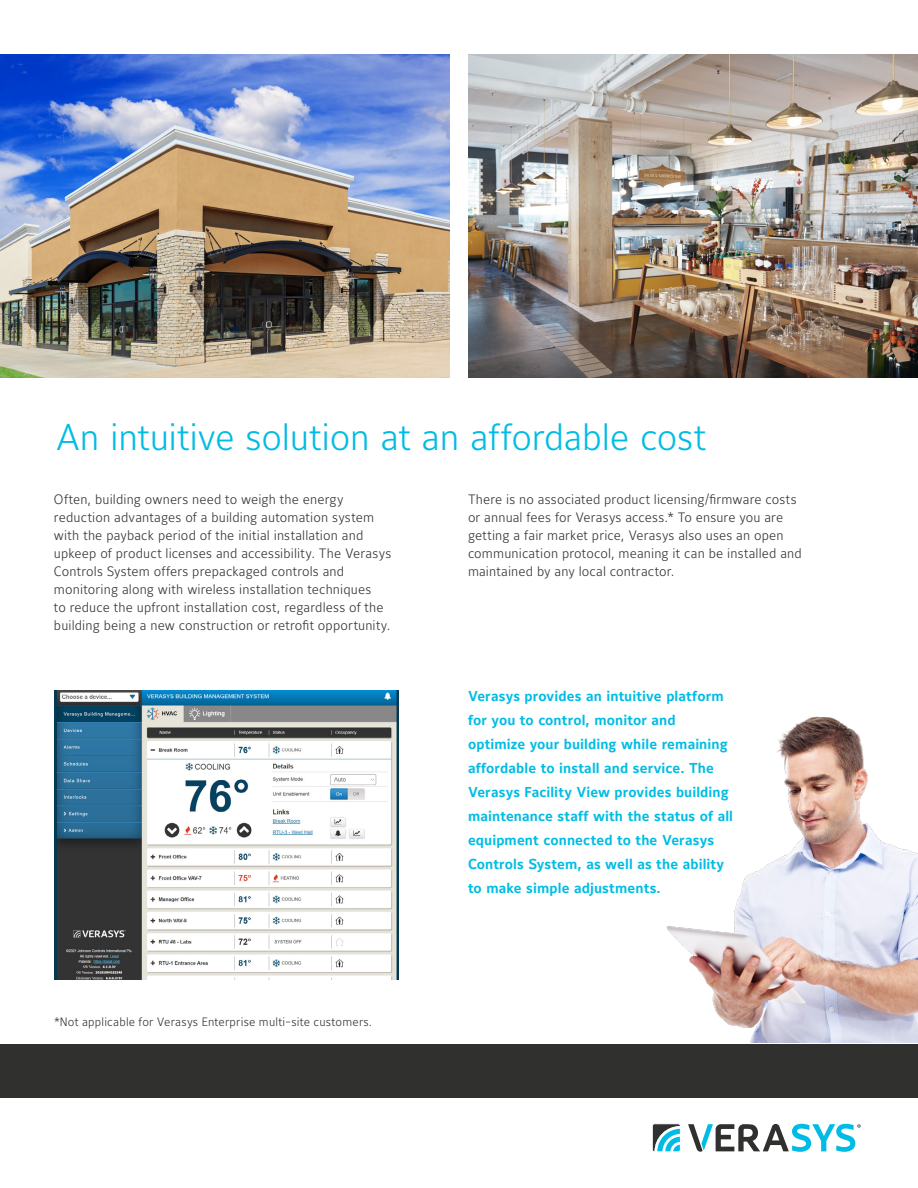
<style>
.page{position:relative;width:918px;height:1188px;background:#fff}
.page>*{position:absolute;margin:0;border:0;box-sizing:border-box;transform-origin:0 0}
.t1{font:300 37.05px "Maurea Jci Lf ML";letter-spacing:-.005em;color:#00bce4}
.t2{font:700 14.25px/24px "Maurea Jci Lf ML";letter-spacing:.005em;color:#00bce4}
.t3{font:300 13.5px/18px "Maurea Jci Lf ML";letter-spacing:.01em;color:#333334}
.t4{font:300 12px "Maurea Jci Lf ML";letter-spacing:.015em;color:#333334}
.s1{font-family:"Maurea Jci Tf ML"}
</style>
<div class="page">
<div style="left:0;top:1044px;width:918px;height:53px;background:#30302f"></div>
<img style="left:0;top:54px;width:450px;height:324px">
<img style="left:468px;top:54px;width:450px;height:324px">
<img style="left:55px;top:690px;width:343px;height:289px">
<img style="left:666px;top:716px;width:252px;height:326px">
<div style="left:652px;top:1124px;width:28px;height:28px;background:#30302f;border-radius:2px"></div>
<svg style="left:655px;top:1126px;width:24px;height:24px"></svg>
<div style="left:652px;top:1123px;width:29px;height:29px;border:1px solid #fff;border-radius:2px"></div>
<svg style="left:688px;top:1124px;width:173px;height:28px"></svg>
<h1 class="t1" style="left:56px;top:414px;width:651px">An intuitive solution at an affordable cost</h1>
<p class="t3" style="left:54px;top:490px;width:339px">Often, building owners need to weigh the energy reduction advantages of a building automation system with the payback period of the initial installation and upkeep of product licenses and accessibility. The Verasys Controls System offers prepackaged controls and monitoring along with wireless installation techniques<br>to reduce the upfront installation cost, regardless of the building being a new construction or retrofit opportunity.</p>
<p class="t4" style="left:54px;top:1014px;width:320px">*Not applicable for Verasys Enterprise multi-site customers.</p>
<p class="t3" style="left:468px;top:490px;width:335px">There is no associated product licensing/firmware costs or annual fees for Verasys access.* To ensure you are getting a fair market price, Verasys also uses an open communication protocol, meaning it can be installed and maintained by any local contractor.</p>
<p class="t2" style="left:468px;top:684px;width:267px"><span class="s1">Verasys</span> provides an intuitive platform for you to control, monitor and optimize your building while remaining affordable to install and service. The <span class="s1">Verasys</span> Facility View provides building maintenance staff with the status of all equipment connected to the <span class="s1">Verasys Controls System,</span> as well as the ability to make simple adjustments.</p>
</div>
